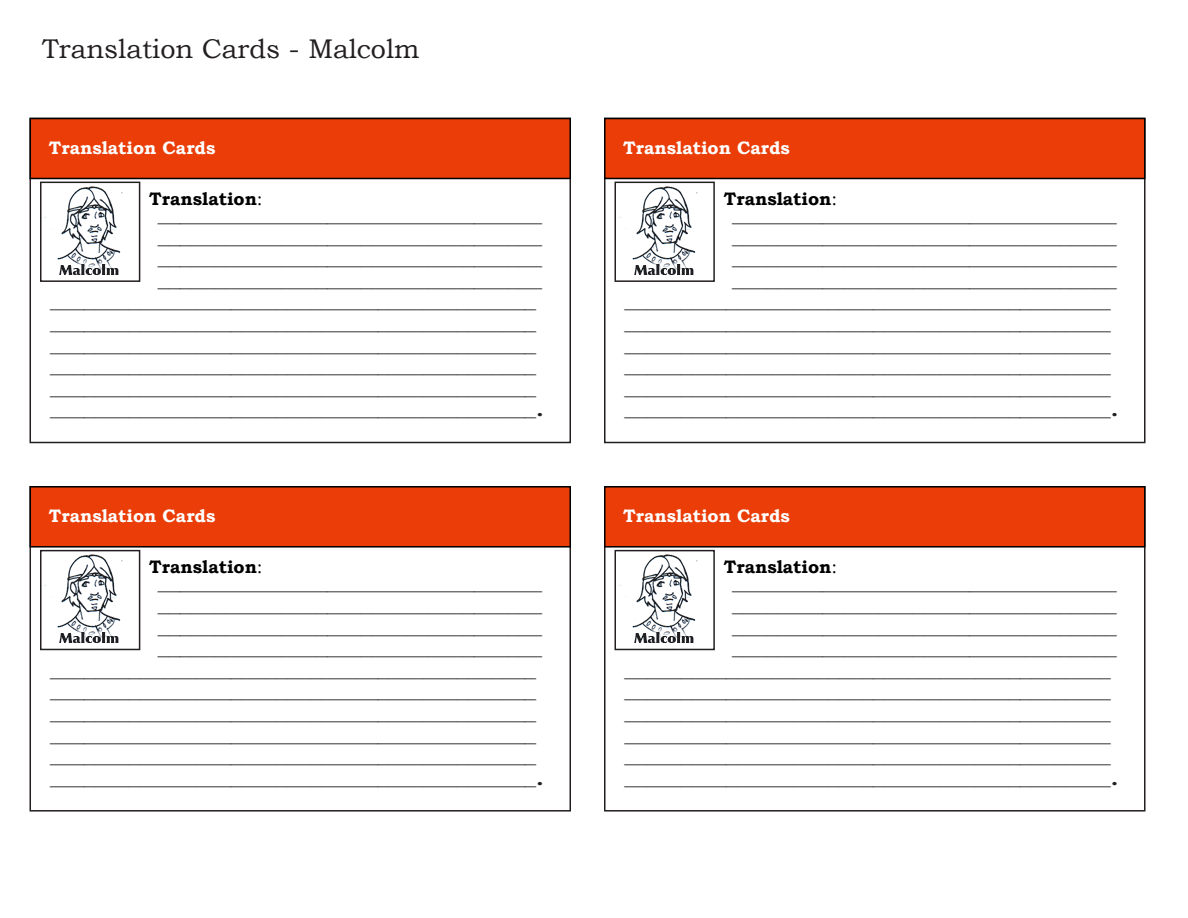
<style>
.page{position:relative;width:1188px;height:918px;background:#fff}
.page>*{position:absolute;margin:0;border:0;box-sizing:border-box;transform-origin:0 0}
.t1{font:27px "Bookman Old Style";color:#231f20}
.t2{font:700 18px "Bookman Old Style";color:#231f20;scale:1.26 1}
.t3{font:700 18px "Bookman Old Style";color:#fff}
.t4{font:700 18px "Bookman Old Style";color:#000}
.s1{font-weight:400}
</style>
<div class="page">
<div style="left:30px;top:118px;width:541px;height:325px;background:#fff;border:2px solid #231f20"></div>
<div style="left:30px;top:118px;width:541px;height:61px;background:#ea3d07;border:2px solid #000"></div>
<img style="left:44px;top:186px;width:79px;height:89px">
<div style="left:40px;top:182px;width:100px;height:100px;border:2px solid #231f20"></div>
<div style="left:604px;top:118px;width:542px;height:325px;background:#fff;border:2px solid #231f20"></div>
<div style="left:604px;top:118px;width:542px;height:61px;background:#ea3d07;border:2px solid #000"></div>
<img style="left:619px;top:186px;width:79px;height:89px">
<div style="left:615px;top:182px;width:100px;height:100px;border:2px solid #231f20"></div>
<div style="left:604px;top:486px;width:542px;height:326px;background:#fff;border:2px solid #231f20"></div>
<div style="left:604px;top:486px;width:542px;height:62px;background:#ea3d07;border:2px solid #000"></div>
<img style="left:619px;top:554px;width:79px;height:89px">
<div style="left:615px;top:550px;width:100px;height:100px;border:2px solid #231f20"></div>
<div style="left:30px;top:486px;width:541px;height:326px;background:#fff;border:2px solid #231f20"></div>
<div style="left:30px;top:486px;width:541px;height:62px;background:#ea3d07;border:2px solid #000"></div>
<img style="left:44px;top:554px;width:79px;height:89px">
<div style="left:40px;top:550px;width:100px;height:100px;border:2px solid #231f20"></div>
<h1 class="t1" style="left:42px;top:31px;width:379px">Translation Cards - Malcolm</h1>
<p class="t3" style="left:49px;top:135px;width:168px">Translation Cards</p>
<p class="t3" style="left:623px;top:135px;width:168px">Translation Cards</p>
<p class="t4" style="left:149px;top:186px;width:115px">Translation<span class="s1">:</span></p>
<p class="t4" style="left:724px;top:186px;width:115px">Translation<span class="s1">:</span></p>
<p class="t2" style="left:158px;top:203px;width:307px">__________________________________</p>
<p class="t2" style="left:158px;top:225px;width:307px">__________________________________</p>
<p class="t2" style="left:158px;top:246px;width:307px">__________________________________</p>
<p class="t2" style="left:158px;top:268px;width:307px">__________________________________</p>
<p class="t2" style="left:50px;top:289px;width:387px">___________________________________________</p>
<p class="t2" style="left:50px;top:311px;width:387px">___________________________________________</p>
<p class="t2" style="left:50px;top:333px;width:387px">___________________________________________</p>
<p class="t2" style="left:50px;top:354px;width:387px">___________________________________________</p>
<p class="t2" style="left:50px;top:376px;width:387px">___________________________________________</p>
<p class="t2" style="left:50px;top:397px;width:394px">___________________________________________.</p>
<p class="t2" style="left:732px;top:203px;width:307px">__________________________________</p>
<p class="t2" style="left:732px;top:225px;width:307px">__________________________________</p>
<p class="t2" style="left:732px;top:246px;width:307px">__________________________________</p>
<p class="t2" style="left:732px;top:268px;width:307px">__________________________________</p>
<p class="t2" style="left:625px;top:289px;width:387px">___________________________________________</p>
<p class="t2" style="left:625px;top:311px;width:387px">___________________________________________</p>
<p class="t2" style="left:625px;top:333px;width:387px">___________________________________________</p>
<p class="t2" style="left:625px;top:354px;width:387px">___________________________________________</p>
<p class="t2" style="left:625px;top:376px;width:387px">___________________________________________</p>
<p class="t2" style="left:625px;top:397px;width:394px">___________________________________________.</p>
<p class="t3" style="left:49px;top:503px;width:168px">Translation Cards</p>
<p class="t3" style="left:623px;top:503px;width:168px">Translation Cards</p>
<p class="t4" style="left:149px;top:554px;width:115px">Translation<span class="s1">:</span></p>
<p class="t4" style="left:724px;top:554px;width:115px">Translation<span class="s1">:</span></p>
<p class="t2" style="left:158px;top:571px;width:307px">__________________________________</p>
<p class="t2" style="left:158px;top:593px;width:307px">__________________________________</p>
<p class="t2" style="left:158px;top:614px;width:307px">__________________________________</p>
<p class="t2" style="left:158px;top:636px;width:307px">__________________________________</p>
<p class="t2" style="left:50px;top:658px;width:387px">___________________________________________</p>
<p class="t2" style="left:50px;top:679px;width:387px">___________________________________________</p>
<p class="t2" style="left:50px;top:701px;width:387px">___________________________________________</p>
<p class="t2" style="left:50px;top:722px;width:387px">___________________________________________</p>
<p class="t2" style="left:50px;top:744px;width:387px">___________________________________________</p>
<p class="t2" style="left:50px;top:766px;width:394px">___________________________________________.</p>
<p class="t2" style="left:732px;top:571px;width:307px">__________________________________</p>
<p class="t2" style="left:732px;top:593px;width:307px">__________________________________</p>
<p class="t2" style="left:732px;top:614px;width:307px">__________________________________</p>
<p class="t2" style="left:732px;top:636px;width:307px">__________________________________</p>
<p class="t2" style="left:625px;top:658px;width:387px">___________________________________________</p>
<p class="t2" style="left:625px;top:679px;width:387px">___________________________________________</p>
<p class="t2" style="left:625px;top:701px;width:387px">___________________________________________</p>
<p class="t2" style="left:625px;top:722px;width:387px">___________________________________________</p>
<p class="t2" style="left:625px;top:744px;width:387px">___________________________________________</p>
<p class="t2" style="left:625px;top:766px;width:394px">___________________________________________.</p>
</div>
